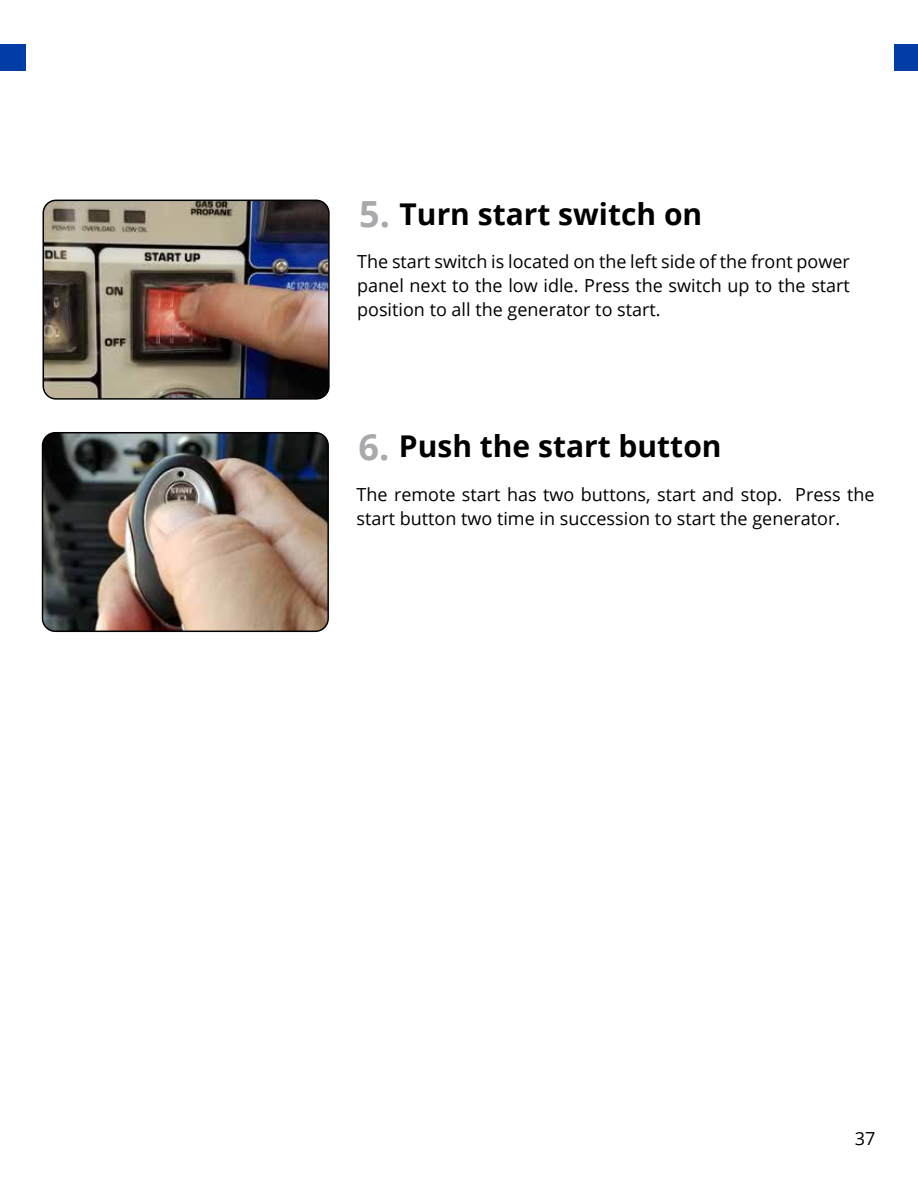
<style>
.page{position:relative;width:918px;height:1188px;background:#fff}
.page>*{position:absolute;margin:0;border:0;box-sizing:border-box;transform-origin:0 0}
.t1{font:700 36px "Open Sans";color:#a7a9ac}
.t2{font:700 30px "Open Sans";color:#000}
.t3{font:18px/24px "Open Sans";color:#000}
.s1{font-size:36px;color:#a7a9ac}
</style>
<div class="page">
<img style="left:43px;top:433px;width:285px;height:198px">
<div style="left:42px;top:432px;width:287px;height:200px;border:2px solid #000;border-radius:13px"></div>
<div style="left:0;top:44px;width:26px;height:27px;background:#003da6"></div>
<div style="left:895px;top:44px;width:23px;height:27px;background:#003da6"></div>
<img style="left:43px;top:200px;width:286px;height:199px">
<div style="left:43px;top:200px;width:287px;height:200px;border:2px solid #000;border-radius:13px"></div>
<h2 class="t2" style="left:359px;top:192px;width:344px"><span class="s1">5.</span> Turn start switch on</h2>
<p class="t3" style="left:357px;top:249px;width:494px;text-align:justify">The start switch is located on the left side of the front power panel next to the low idle. Press the switch up to the start position to all the generator to start.</p>
<h1 class="t1" style="left:359px;top:421px;width:32px">6.</h1>
<h2 class="t2" style="left:399px;top:425px;width:324px">Push the start button</h2>
<p class="t3" style="left:356px;top:482px;width:520px">The remote start has two buttons, start and stop. Press the start button two time in succession to start the generator.</p>
<p class="t3" style="left:855px;top:1126px;width:22px">37</p>
</div>
